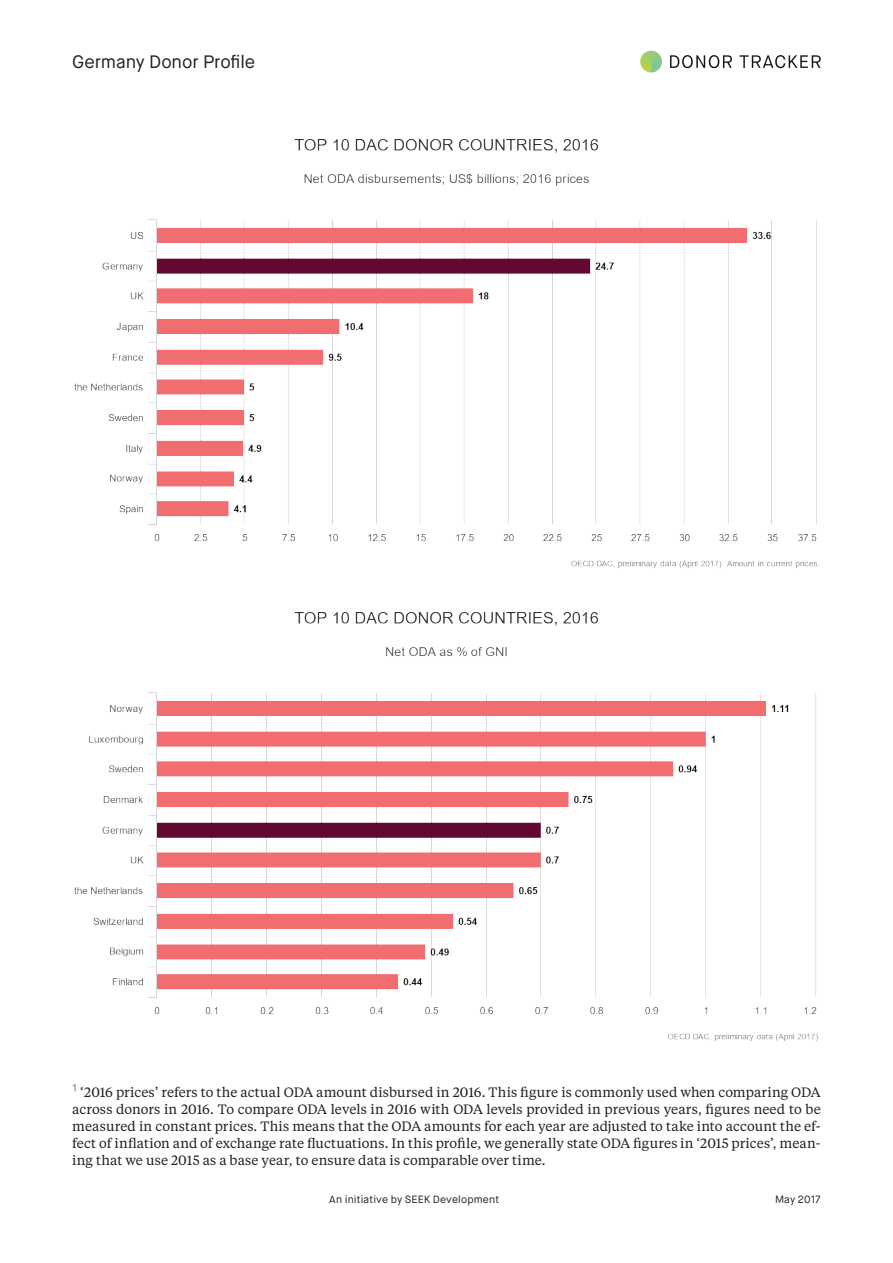
<style>
.page{position:relative;width:893px;height:1263px;background:#fff}
.page>*{position:absolute;margin:0;border:0;box-sizing:border-box;transform-origin:0 0}
.t1{font:18px "Maison Neue";letter-spacing:-.005em;color:#231f20}
.Copytext{font:13.5px/16.8px "Tiempos Text";letter-spacing:.01em;color:#231f20;text-align:justify}
.t2{font:10.5px "Maison Neue";letter-spacing:.015em;color:#231f20}
</style>
<div class="page">
<img style="left:640px;top:51px;width:22px;height:22px;border-radius:11px">
<svg style="left:670px;top:55px;width:62px;height:13px"></svg>
<svg style="left:739px;top:55px;width:82px;height:13px"></svg>
<img style="left:74px;top:139px;width:746px;height:429px">
<img style="left:74px;top:612px;width:746px;height:429px">
<h1 class="t1" style="left:72px;top:50px;width:185px">Germany Donor Profile</h1>
<p class="Copytext" style="left:72px;top:1084px;width:750px"><sup>1</sup> ‘2016 prices’ refers to the actual ODA amount disbursed in 2016. This figure is commonly used when comparing ODA across donors in 2016. To compare ODA levels in 2016 with ODA levels provided in previous years, figures need to be measured in constant prices. This means that the ODA amounts for each year are adjusted to take into account the ef&shy;fect of inflation and of exchange rate fluctuations. In this profile, we generally state ODA figures in ‘2015 prices’, mean&shy;ing that we use 2015 as a base year, to ensure data is comparable over time.</p>
<p class="t2" style="left:329px;top:1193px;width:172px">An initiative by SEEK Development</p>
<p class="t2" style="left:775px;top:1193px;width:47px">May 2017</p>
</div>
